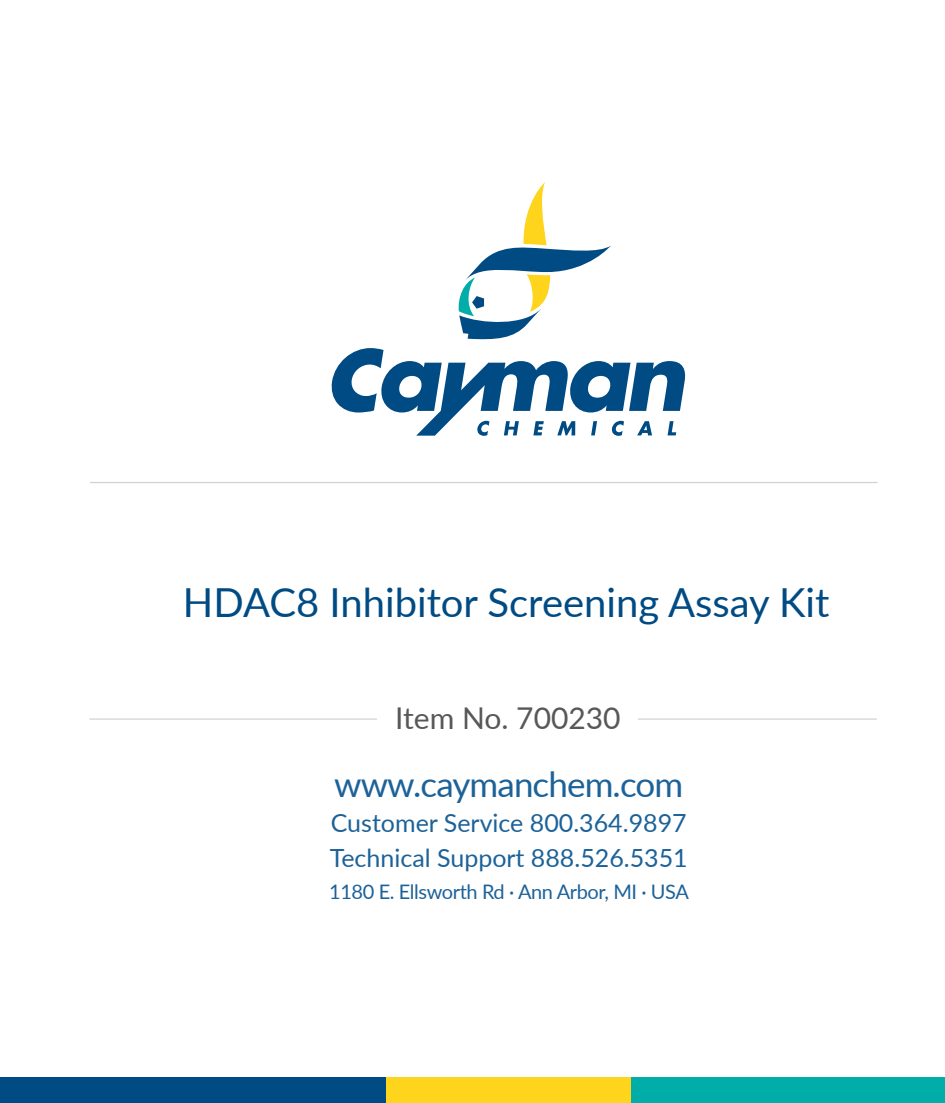
<style>
.page{position:relative;width:945px;height:1103px;background:#fff}
.page>*{position:absolute;margin:0;border:0;box-sizing:border-box;transform-origin:0 0}
.t1{font:40px "Lato";color:#004b84}
.t2{font:35px "Lato";letter-spacing:-.025em;color:#1c6299}
.t3{font:30px "Lato";color:#57585a}
.t4{font:25px "Lato";color:#1c6299}
.t5{font:20px "Lato";letter-spacing:-.02em;color:#1c6299}
</style>
<div class="page">
<div style="left:0;top:1077px;width:386px;height:25px;background:#004b84"></div>
<div style="left:631px;top:1077px;width:314px;height:25px;background:#00ada8"></div>
<div style="left:386px;top:1077px;width:245px;height:25px;background:#fed41d"></div>
<svg style="left:332px;top:348px;width:353px;height:88px"></svg>
<svg style="left:458px;top:182px;width:153px;height:158px"></svg>
<hr style="left:90px;top:482px;width:788px;height:1px;background:#d1d2d4">
<hr style="left:89px;top:718px;width:788px;height:1px;background:#d1d2d4">
<div style="left:378px;top:705px;width:260px;height:24px;background:#fff"></div>
<p class="t1" style="left:183px;top:574px;width:648px">HDAC8 Inhibitor Screening Assay Kit</p>
<p class="t3" style="left:395px;top:697px;width:227px">Item No. 700230</p>
<p class="t2" style="left:334px;top:759px;width:351px">www.caymanchem.com</p>
<p class="t4" style="left:331px;top:804px;width:357px">Customer Service 800.364.9897</p>
<p class="t4" style="left:330px;top:839px;width:360px">Technical Support 888.526.5351</p>
<p class="t5" style="left:329px;top:877px;width:361px">1180 E. Ellsworth Rd · Ann Arbor, MI · USA</p>
</div>
